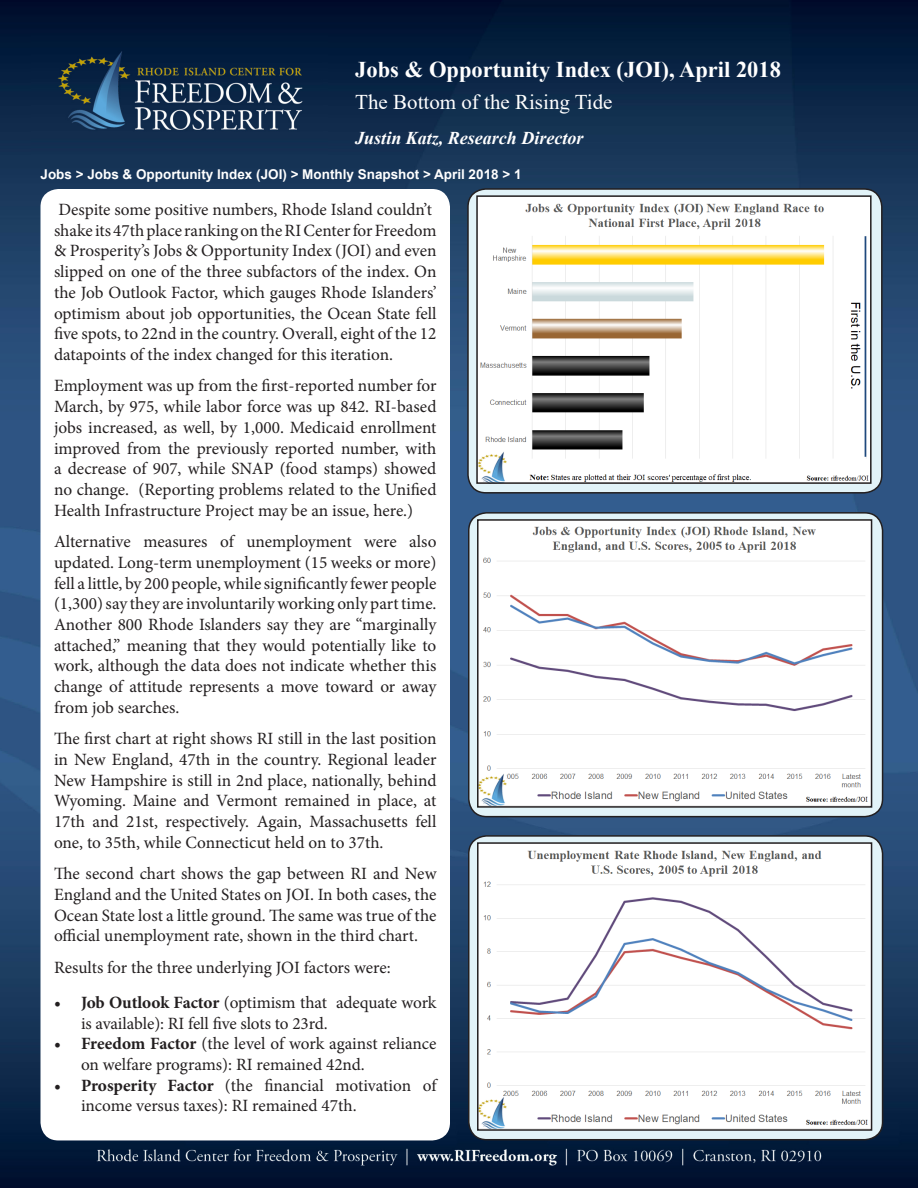
<style>
.page{position:relative;width:918px;height:1188px;background:#fff}
.page>*{position:absolute;margin:0;border:0;box-sizing:border-box;transform-origin:0 0}
.t1{font:700 22.5px "Times New Roman";color:#fff}
.t2{font:21px "Times New Roman";color:#fff}
.t3{font:italic 700 18px "Times New Roman";color:#fff}
.t4{font:17.25px/20.7px "Minion Pro";letter-spacing:-.005em;color:#231f20}
.t5{font:700 13.5px "Arial";color:#fff}
.s1{font-weight:700}
</style>
<div class="page">
<img style="left:0;top:0;width:918px;height:1086px">
<img style="left:0;top:1086px;width:918px;height:102px">
<div style="left:40px;top:189px;width:410px;height:951px;background:#fff;border-radius:18px"></div>
<div style="left:468px;top:189px;width:414px;height:304px;background:#e2f3f8;border-radius:18px"></div>
<div style="left:467px;top:188px;width:416px;height:306px;border:2px solid #231f20;border-radius:18px"></div>
<img style="left:479px;top:198px;width:390px;height:283px">
<div style="left:476px;top:195px;width:396px;height:289px;border:2px solid #231f20"></div>
<img style="left:32px;top:33px;width:295px;height:126px">
<div style="left:469px;top:513px;width:414px;height:304px;background:#e2f3f8;border-radius:18px"></div>
<div style="left:468px;top:512px;width:415px;height:305px;border:2px solid #231f20;border-radius:18px"></div>
<img style="left:480px;top:522px;width:389px;height:283px">
<div style="left:477px;top:519px;width:395px;height:289px;border:2px solid #231f20"></div>
<div style="left:469px;top:836px;width:414px;height:304px;background:#e2f3f8;border-radius:18px"></div>
<div style="left:468px;top:835px;width:415px;height:305px;border:2px solid #231f20;border-radius:18px"></div>
<img style="left:480px;top:845px;width:389px;height:283px">
<div style="left:477px;top:842px;width:395px;height:289px;border:2px solid #231f20"></div>
<p class="t1" style="left:355px;top:53px;width:427px">Jobs &amp; Opportunity Index (JOI), April 2018</p>
<p class="t2" style="left:355px;top:87px;width:259px">The Bottom of the Rising Tide</p>
<p class="t3" style="left:355px;top:126px;width:230px">Justin Katz, Research Director</p>
<p class="t5" style="left:40px;top:165px;width:483px">Jobs &gt; Jobs &amp; Opportunity Index (JOI) &gt; Monthly Snapshot &gt; April 2018 &gt; 1</p>
<p class="t4" style="left:54px;top:199px;width:384px">Despite some positive numbers, Rhode Island couldn’t shake its 47th place ranking on the RI Center for Freedom &amp; Prosperity’s Jobs &amp; Opportunity Index (JOI) and even slipped on one of the three subfactors of the index. On the Job Outlook Factor, which gauges Rhode Islanders’ optimism about job opportunities, the Ocean State fell five spots, to 22nd in the country. Overall, eight of the 12 datapoints of the index changed for this iteration.</p>
<p class="t4" style="left:54px;top:376px;width:384px;text-align:justify">Employment was up from the first-reported number for March, by 975, while labor force was up 842. RI-based jobs increased, as well, by 1,000. Medicaid enrollment improved from the previously reported number, with a decrease of 907, while SNAP (food stamps) showed no change. (Reporting problems related to the Unified Health Infrastructure Project may be an issue, here.)</p>
<p class="t4" style="left:54px;top:531px;width:384px;text-align:justify">Alternative measures of unemployment were also updated. Long-term unemployment (15 weeks or more) fell a little, by 200 people, while significantly fewer people (1,300) say they are involuntarily working only part time.<br>Another 800 Rhode Islanders say they are “marginally attached,” meaning that they would potentially like to work, although the data does not indicate whether this change of attitude represents a move toward or away from job searches.</p>
<p class="t4" style="left:54px;top:728px;width:384px;text-align:justify">The first chart at right shows RI still in the last position in New England, 47th in the country. Regional leader New Hampshire is still in 2nd place, nationally, behind Wyoming. Maine and Vermont remained in place, at 17th and 21st, respectively. Again, Massachusetts fell one, to 35th, while Connecticut held on to 37th.</p>
<p class="t4" style="left:54px;top:863px;width:384px;text-align:justify">The second chart shows the gap between RI and New England and the United States on JOI. In both cases, the Ocean State lost a little ground. The same was true of the official unemployment rate, shown in the third chart.</p>
<p class="t4" style="left:54px;top:957px;width:338px">Results for the three underlying JOI factors were:</p>
<p class="t4" style="left:81px;top:992px;width:357px;text-indent:-27px"><span class="s1">• Job Outlook Factor</span> (optimism that adequate work is available): RI fell five slots to 23rd.</p>
<p class="t4" style="left:81px;top:1034px;width:357px;text-indent:-27px"><span class="s1">• Freedom Factor</span> (the level of work against reliance on welfare programs): RI remained 42nd.</p>
<p class="t4" style="left:81px;top:1075px;width:357px;text-indent:-27px"><span class="s1">• Prosperity Factor</span> (the financial motivation of income versus taxes): RI remained 47th.</p>
</div>
